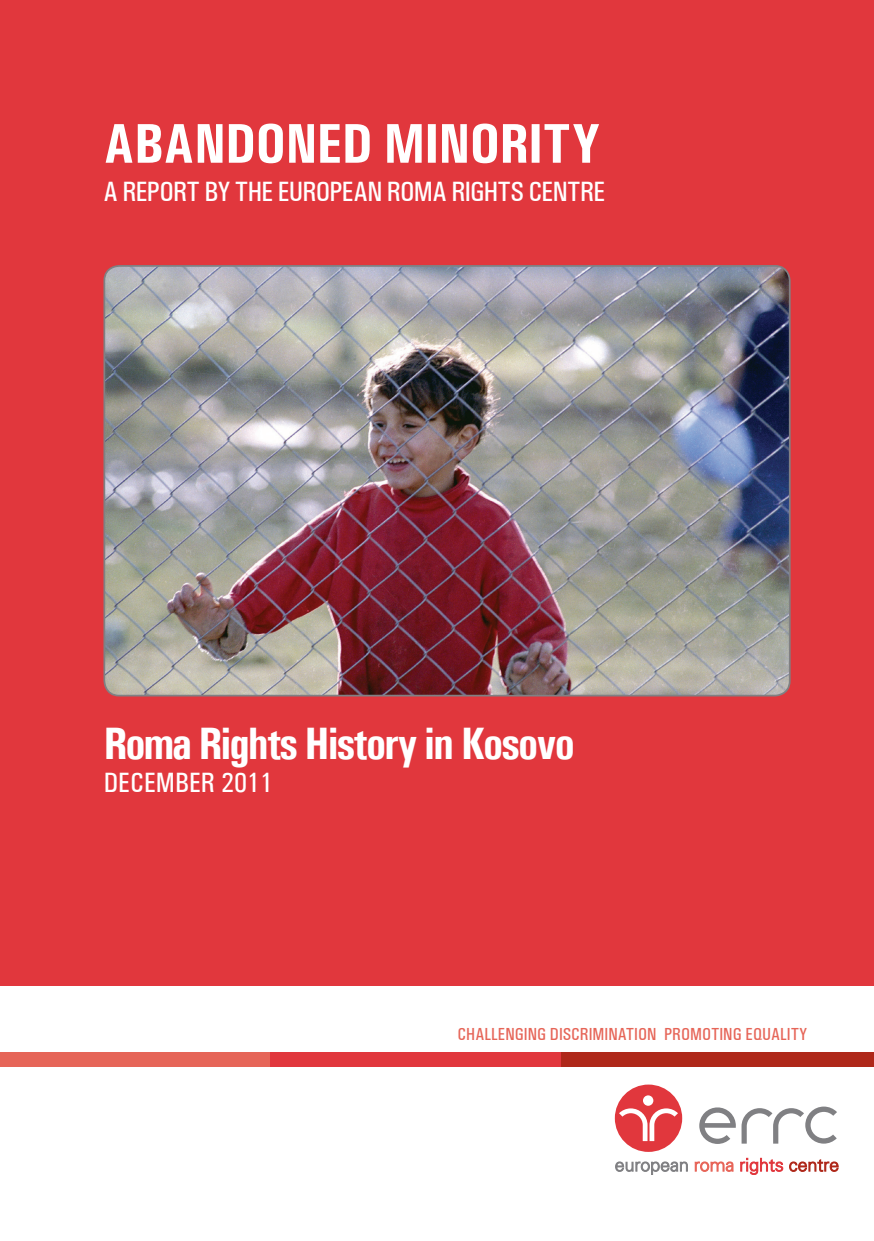
<style>
.page{position:relative;width:874px;height:1241px;background:#fff}
.page>*{position:absolute;margin:0;border:0;box-sizing:border-box;transform-origin:0 0}
.t1{font:700 condensed 56px "Univers";letter-spacing:-.015em;color:#fff}
.t2{font:700 condensed 45.5px "Univers";letter-spacing:-.04em;color:#fff}
.t3{font:500 condensed 28px "Univers";letter-spacing:-.02em;color:#fff}
.t4{font:500 condensed 28px "Univers";color:#fff}
.t5{font:500 condensed 17.5px "Univers";color:#e66558}
</style>
<div class="page">
<div style="left:0;top:0;width:873px;height:985px;background:#e1373d"></div>
<div style="left:0;top:1052px;width:270px;height:15px;background:#e66558"></div>
<div style="left:270px;top:1052px;width:291px;height:15px;background:#e1373d"></div>
<div style="left:561px;top:1052px;width:312px;height:15px;background:#af281a"></div>
<svg style="left:699px;top:1107px;width:36px;height:36px"></svg>
<svg style="left:741px;top:1106px;width:95px;height:37px"></svg>
<svg style="left:614px;top:1084px;width:67px;height:67px"></svg>
<svg style="left:615px;top:1161px;width:72px;height:13px"></svg>
<svg style="left:694px;top:1161px;width:38px;height:10px"></svg>
<svg style="left:740px;top:1157px;width:42px;height:17px"></svg>
<svg style="left:789px;top:1159px;width:48px;height:12px"></svg>
<img style="left:106px;top:266px;width:683px;height:429px">
<div style="left:103px;top:265px;width:687px;height:431px;border:2px solid #808083;border-radius:15px"></div>
<h1 class="t1" style="left:103px;top:110px;width:498px">abandoned minority</h1>
<h3 class="t3" style="left:103px;top:175px;width:503px">A REPORT BY THE EUROPEAN ROMA RIGHTS CENTRE</h3>
<h2 class="t2" style="left:104px;top:716px;width:472px">Roma Rights History in Kosovo</h2>
<h3 class="t4" style="left:104px;top:766px;width:170px">DECEMBER 2011</h3>
<p class="t5" style="left:457px;top:1023px;width:351px">CHALLENGING DISCRIMINATION PROMOTING EQUALITY</p>
</div>
